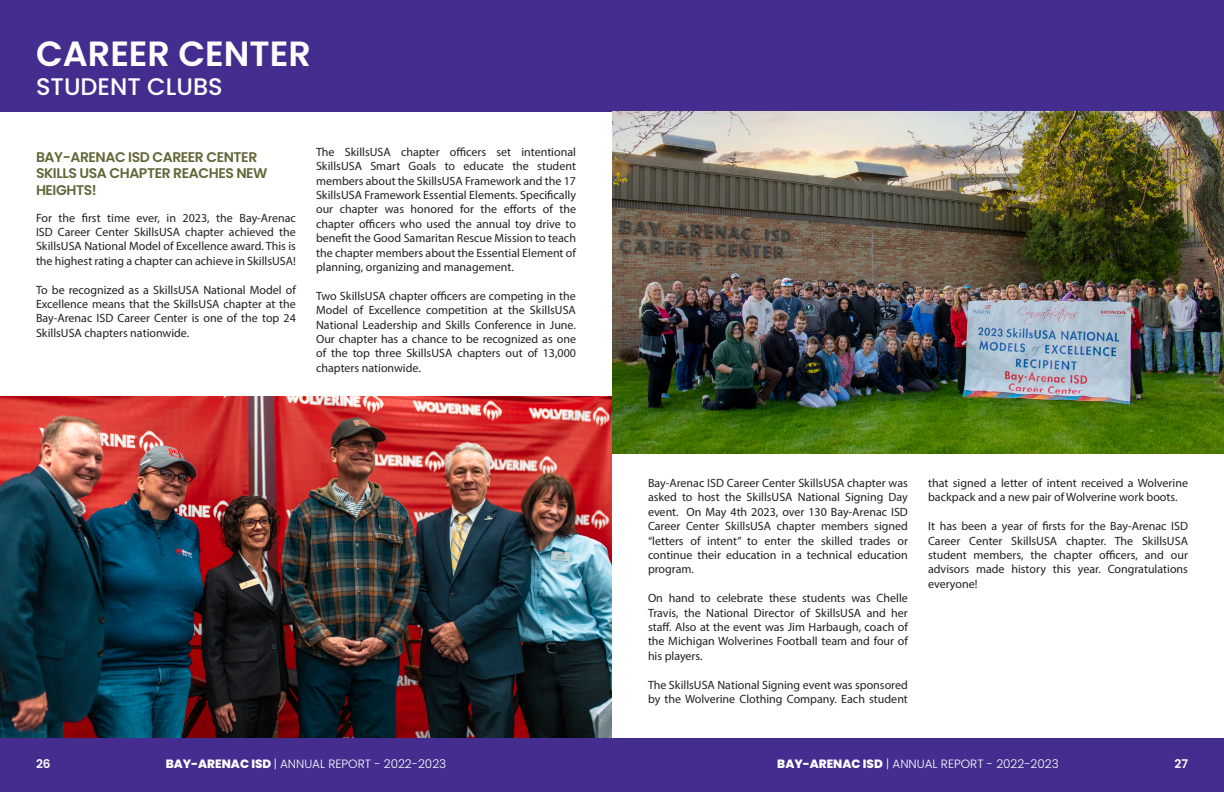
<style>
.page{position:relative;width:1224px;height:792px;background:#fff}
.page>*{position:absolute;margin:0;border:0;box-sizing:border-box;transform-origin:0 0}
.t1{font:600 35px "Poppins";color:#fff}
.t2{font:500 24px "Poppins";color:#fff}
.t3{font:600 14px/16.8px "Poppins";letter-spacing:-.03em;color:#636639}
.t4{font:12px/14.4px "Myriad Pro";color:#231f20;text-align:justify}
.t5{font:300 12px "Poppins";color:#fff}
.t6{font:600 12px "Poppins";color:#fff}
.s1{font-weight:800}
</style>
<div class="page">
<div style="left:0;top:738px;width:1224px;height:54px;background:#442d8e"></div>
<div style="left:0;top:0;width:621px;height:111px;background:#442d8e"></div>
<img style="left:0;top:396px;width:612px;height:342px">
<div style="left:603px;top:0;width:621px;height:111px;background:#442d8e"></div>
<img style="left:612px;top:111px;width:612px;height:342px">
<h1 class="t1" style="left:36px;top:33px;width:276px">CAREER CENTER</h1>
<h2 class="t2" style="left:36px;top:72px;width:188px">STUDENT CLUBS</h2>
<p class="t3" style="left:36px;top:148px;width:233px">BAY-ARENAC ISD CAREER CENTER<br>SKILLS USA CHAPTER REACHES NEW<br>HEIGHTS!</p>
<p class="t4" style="left:36px;top:210px;width:261px">For the first time ever, in 2023, the Bay-Arenac ISD Career Center SkillsUSA chapter achieved the SkillsUSA National Model of Excellence award. This is the highest rating a chapter can achieve in SkillsUSA!</p>
<p class="t4" style="left:36px;top:282px;width:261px">To be recognized as a SkillsUSA National Model of Excellence means that the SkillsUSA chapter at the Bay-Arenac ISD Career Center is one of the top 24<br>SkillsUSA chapters nationwide.</p>
<p class="t4" style="left:316px;top:144px;width:261px">The SkillsUSA chapter officers set intentional SkillsUSA Smart Goals to educate the student members about the SkillsUSA Framework and the 17<br>SkillsUSA Framework Essential Elements. Specifically our chapter was honored for the efforts of the chapter officers who used the annual toy drive to benefit the Good Samaritan Rescue Mission to teach the chapter members about the Essential Element of planning, organizing and management.</p>
<p class="t4" style="left:316px;top:288px;width:261px">Two SkillsUSA chapter officers are competing in the Model of Excellence competition at the SkillsUSA National Leadership and Skills Conference in June.<br>Our chapter has a chance to be recognized as one of the top three SkillsUSA chapters out of 13,000 chapters nationwide.</p>
<p class="t4" style="left:648px;top:476px;width:261px">Bay-Arenac ISD Career Center SkillsUSA chapter was asked to host the SkillsUSA National Signing Day event. On May 4th 2023, over 130 Bay-Arenac ISD Career Center SkillsUSA chapter members signed “letters of intent” to enter the skilled trades or continue their education in a technical education program.</p>
<p class="t4" style="left:648px;top:591px;width:261px">On hand to celebrate these students was Chelle Travis, the National Director of SkillsUSA and her staff. Also at the event was Jim Harbaugh, coach of the Michigan Wolverines Football team and four of his players.</p>
<p class="t4" style="left:648px;top:677px;width:261px">The SkillsUSA National Signing event was sponsored by the Wolverine Clothing Company. Each student</p>
<p class="t4" style="left:928px;top:476px;width:261px">that signed a letter of intent received a Wolverine backpack and a new pair of Wolverine work boots.</p>
<p class="t4" style="left:928px;top:519px;width:261px">It has been a year of firsts for the Bay-Arenac ISD Career Center SkillsUSA chapter. The SkillsUSA student members, the chapter officers, and our advisors made history this year. Congratulations everyone!</p>
<p class="t6" style="left:36px;top:757px;width:16px">26</p>
<p class="t5" style="left:166px;top:757px;width:282px"><span class="s1">BAY-ARENAC ISD</span> | ANNUAL REPORT - 2022-2023</p>
<p class="t5" style="left:777px;top:757px;width:283px"><span class="s1">BAY-ARENAC ISD</span> | ANNUAL REPORT - 2022-2023</p>
<p class="t6" style="left:1175px;top:757px;width:15px">27</p>
</div>
